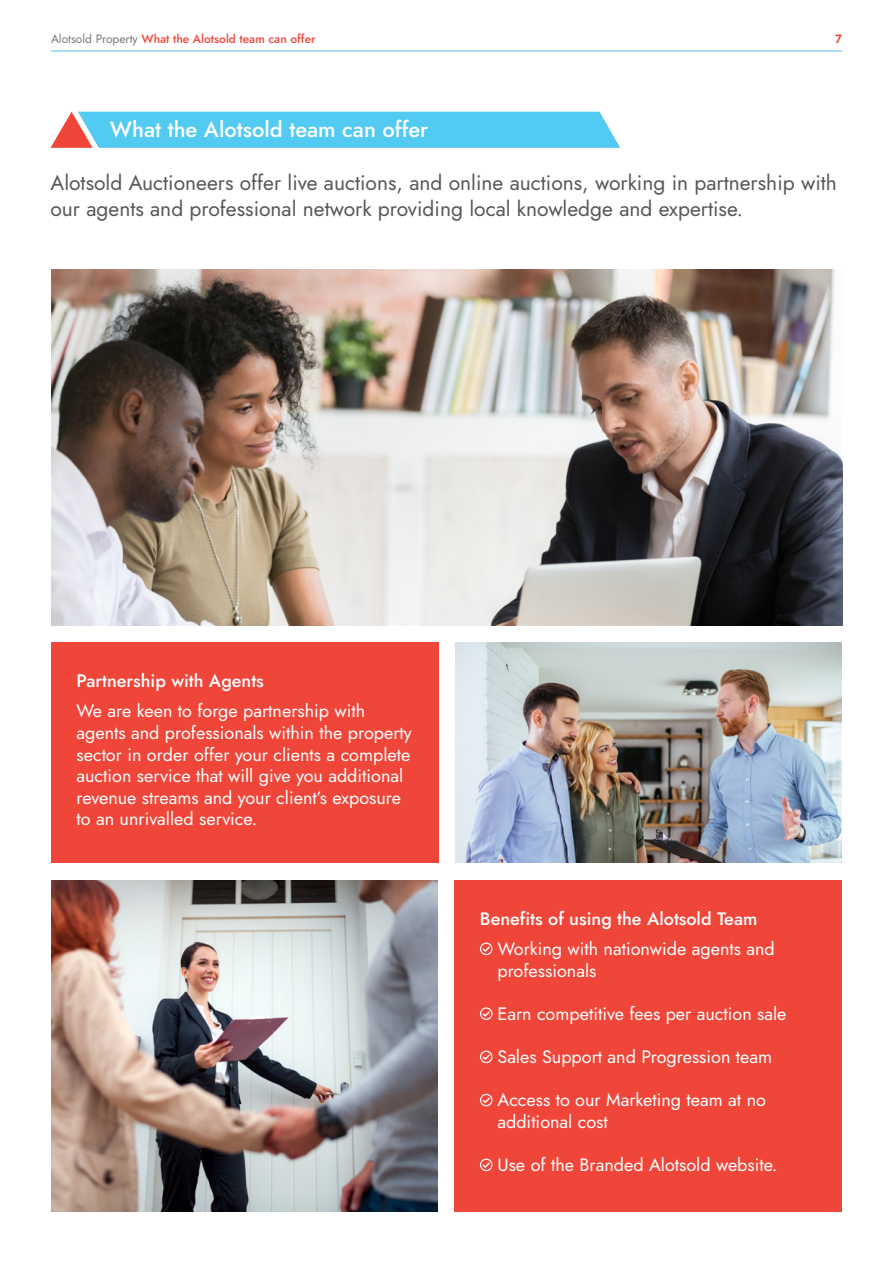
<style>
.page{position:relative;width:893px;height:1263px;background:#fff}
.page>*{position:absolute;margin:0;border:0;box-sizing:border-box;transform-origin:0 0}
.t1{font:500 21.9px "Jost";color:#fff}
.t2{font:21px/25.5px "Jost";color:#57585a}
.t3{font:18px/21.6px "Jost";color:#fff}
.Paragraph_Style_1{font:500 18px "Jost";color:#fff}
.t4{font:500 12px "Jost";color:#ef4639}
.t5{font:600 12px "Jost";color:#ef4639}
.s1{font-weight:400;color:#7b7b78}
</style>
<div class="page">
<hr style="left:51px;top:51px;width:791px;height:1px;background:#52caf2">
<img style="left:51px;top:270px;width:791px;height:355px">
<svg style="left:50px;top:112px;width:570px;height:36px;background:#60c7eb"></svg>
<div style="left:51px;top:642px;width:388px;height:220px;background:#ef4639"></div>
<div style="left:454px;top:880px;width:388px;height:332px;background:#ef4639"></div>
<svg style="left:480px;top:942px;width:12px;height:13px"></svg>
<svg style="left:480px;top:1007px;width:12px;height:13px"></svg>
<svg style="left:480px;top:1050px;width:12px;height:13px"></svg>
<svg style="left:480px;top:1094px;width:12px;height:12px"></svg>
<svg style="left:480px;top:1158px;width:12px;height:13px"></svg>
<img style="left:456px;top:642px;width:386px;height:220px">
<img style="left:51px;top:880px;width:387px;height:332px">
<p class="t4" style="left:51px;top:31px;width:266px"><span class="s1">Alotsold Property</span> What the Alotsold team can offer</p>
<p class="t5" style="left:835px;top:31px;width:8px">7</p>
<p class="t1" style="left:110px;top:114px;width:320px">What the Alotsold team can offer</p>
<p class="t2" style="left:50px;top:170px;width:788px">Alotsold Auctioneers offer live auctions, and online auctions, working in partnership with our agents and professional network providing local knowledge and expertise.</p>
<p class="Paragraph_Style_1" style="left:77px;top:669px;width:189px">Partnership with Agents</p>
<p class="t3" style="left:77px;top:700px;width:337px">We are keen to forge partnership with agents and professionals within the property sector in order offer your clients a complete auction service that will give you additional revenue streams and your client’s exposure to an unrivalled service.</p>
<p class="Paragraph_Style_1" style="left:480px;top:906px;width:279px">Benefits of using the Alotsold Team</p>
<p class="t3" style="left:497px;top:938px;width:279px">Working with nationwide agents and professionals</p>
<p class="t3" style="left:497px;top:1003px;width:291px">Earn competitive fees per auction sale</p>
<p class="t3" style="left:497px;top:1046px;width:276px">Sales Support and Progression team</p>
<p class="t3" style="left:497px;top:1089px;width:270px">Access to our Marketing team at no additional cost</p>
<p class="t3" style="left:497px;top:1154px;width:282px">Use of the Branded Alotsold website.</p>
</div>
